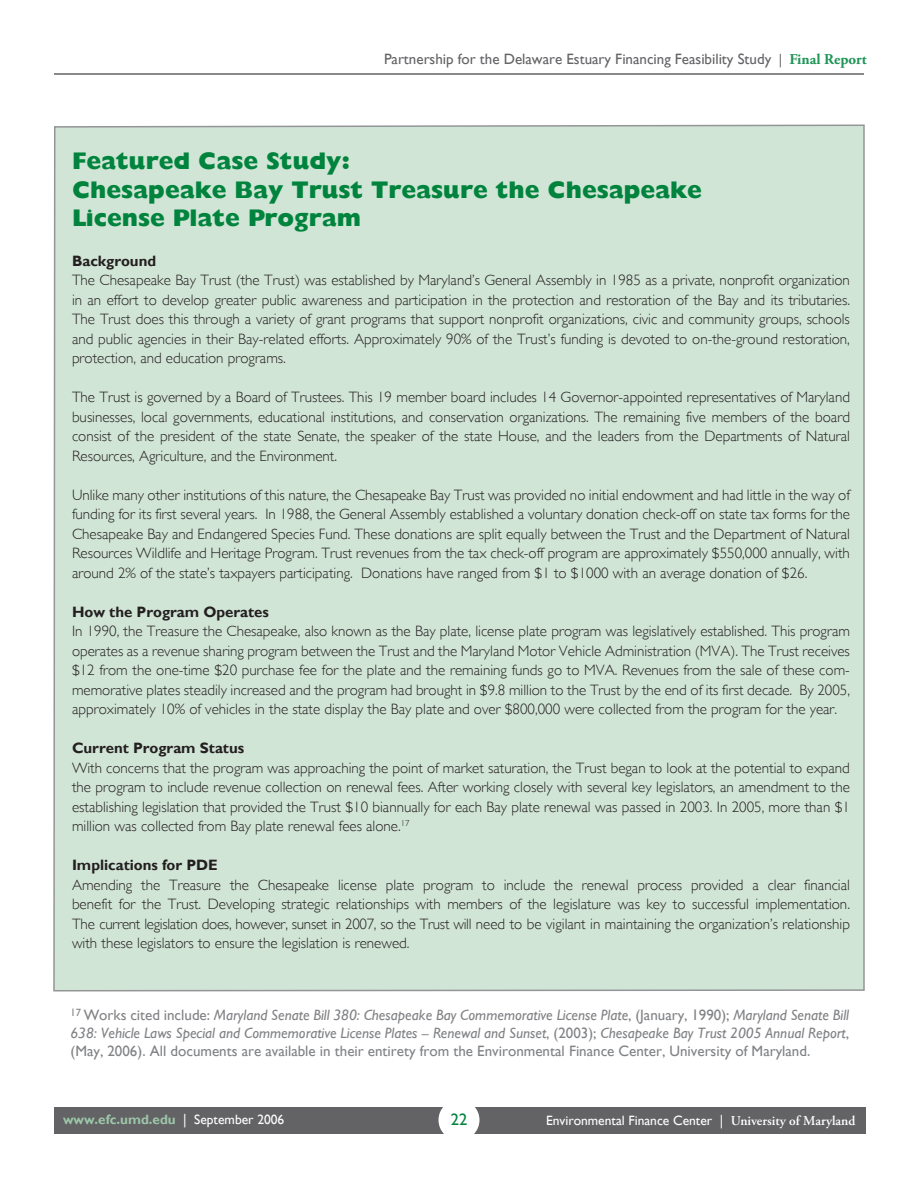
<style>
.page{position:relative;width:918px;height:1188px;background:#fff}
.page>*{position:absolute;margin:0;border:0;box-sizing:border-box;transform-origin:0 0}
.text_indented{font:800 24px/28.5px "Gill Sans";color:#00843d}
.t1{font:16.5px "Gill Sans";color:#00843d}
.text_indented-2{font:300 15px/19.5px "Gill Sans";color:#231f20;text-align:justify}
.descrpitions{font:italic 15px/18px "Gill Sans";color:#808285;text-align:justify}
.t2{font:15px "Gill Sans";color:#636366}
.text_bold{font:700 15px "Gill Sans";color:#231f20}
.t3{font:13.5px "Gill Sans";color:#fff}
.t4{font:700 13.5px "Gill Sans";color:#9dc7a9}
.s1{font-size:13.5px}
.s2{font-family:"Adobe Garamond Pro";font-weight:700;color:#1e9557}
.s3{font-style:normal}
.s4{font-weight:400;color:#fff}
.s5{font-family:"Adobe Garamond Pro";font-weight:600}
</style>
<div class="page">
<div style="left:53px;top:124px;width:812px;height:868px;background:#d1e5d6"></div>
<div style="left:54px;top:1107px;width:811px;height:27px;background:#636366"></div>
<div style="left:438px;top:1100px;width:42px;height:40px;background:#fff;border-radius:50%"></div>
<hr style="left:54px;top:73px;width:810px;height:2px;background:#636366">
<p class="t2" style="left:384px;top:51px;width:484px">Partnership for the Delaware Estuary Financing Feasibility Study <span class="s1">|</span> <span class="s2">Final Report</span></p>
<p class="text_indented" style="left:72px;top:148px;width:632px">Featured Case Study:<br>Chesapeake Bay Trust Treasure the Chesapeake<br>License Plate Program</p>
<p class="text_bold" style="left:72px;top:252px;width:86px">Background</p>
<p class="text_indented-2" style="left:72px;top:271px;width:780px">The Chesapeake Bay Trust (the Trust) was established by Maryland’s General Assembly in 1985 as a private, nonprofit organization in an effort to develop greater public awareness and participation in the protection and restoration of the Bay and its tributaries.<br>The Trust does this through a variety of grant programs that support nonprofit organizations, civic and community groups, schools and public agencies in their Bay-related efforts. Approximately 90% of the Trust’s funding is devoted to on-the-ground restoration, protection, and education programs.</p>
<p class="text_indented-2" style="left:72px;top:388px;width:780px">The Trust is governed by a Board of Trustees. This 19 member board includes 14 Governor-appointed representatives of Maryland businesses, local governments, educational institutions, and conservation organizations. The remaining five members of the board consist of the president of the state Senate, the speaker of the state House, and the leaders from the Departments of Natural Resources, Agriculture, and the Environment.</p>
<p class="text_indented-2" style="left:72px;top:485px;width:779px">Unlike many other institutions of this nature, the Chesapeake Bay Trust was provided no initial endowment and had little in the way of funding for its first several years. In 1988, the General Assembly established a voluntary donation check-off on state tax forms for the Chesapeake Bay and Endangered Species Fund. These donations are split equally between the Trust and the Department of Natural Resources Wildlife and Heritage Program. Trust revenues from the tax check-off program are approximately $550,000 annually, with around 2% of the state’s taxpayers participating. Donations have ranged from $1 to $1000 with an average donation of $26.</p>
<p class="text_bold" style="left:72px;top:603px;width:199px">How the Program Operates</p>
<p class="text_indented-2" style="left:72px;top:622px;width:780px">In 1990, the Treasure the Chesapeake, also known as the Bay plate, license plate program was legislatively established. This program operates as a revenue sharing program between the Trust and the Maryland Motor Vehicle Administration (MVA). The Trust receives $12 from the one-time $20 purchase fee for the plate and the remaining funds go to MVA. Revenues from the sale of these com&shy;memorative plates steadily increased and the program had brought in $9.8 million to the Trust by the end of its first decade. By 2005, approximately 10% of vehicles in the state display the Bay plate and over $800,000 were collected from the program for the year.</p>
<p class="text_bold" style="left:72px;top:739px;width:174px">Current Program Status</p>
<p class="text_indented-2" style="left:72px;top:758px;width:780px">With concerns that the program was approaching the point of market saturation, the Trust began to look at the potential to expand the program to include revenue collection on renewal fees. After working closely with several key legislators, an amendment to the establishing legislation that provided the Trust $10 biannually for each Bay plate renewal was passed in 2003. In 2005, more than $1 million was collected from Bay plate renewal fees alone.<sup>17</sup></p>
<p class="text_bold" style="left:72px;top:856px;width:147px">Implications for PDE</p>
<p class="text_indented-2" style="left:72px;top:875px;width:780px">Amending the Treasure the Chesapeake license plate program to include the renewal process provided a clear financial benefit for the Trust. Developing strategic relationships with members of the legislature was key to successful implementation.<br>The current legislation does, however, sunset in 2007, so the Trust will need to be vigilant in maintaining the organization’s relationship with these legislators to ensure the legislation is renewed.</p>
<p class="descrpitions" style="left:70px;top:1006px;width:780px"><sup>17</sup> <span class="s3">Works cited include:</span> Maryland Senate Bill 380: Chesapeake Bay Commemorative License Plate<span class="s3">, (January, 1990);</span> Maryland Senate Bill 638: Vehicle Laws Special and Commemorative License Plates – Renewal and Sunset<span class="s3">, (2003);</span> Chesapeake Bay Trust 2005 Annual Report<span class="s3">, (May, 2006). All documents are available in their entirety from the Environmental Finance Center, University of Maryland.</span></p>
<p class="t4" style="left:63px;top:1111px;width:223px">www.efc.umd.edu <span class="s4">| September 2006</span></p>
<p class="t1" style="left:451px;top:1110px;width:18px">22</p>
<p class="t3" style="left:546px;top:1113px;width:311px">Environmental Finance Center | <span class="s5">University of Maryland</span></p>
</div>
